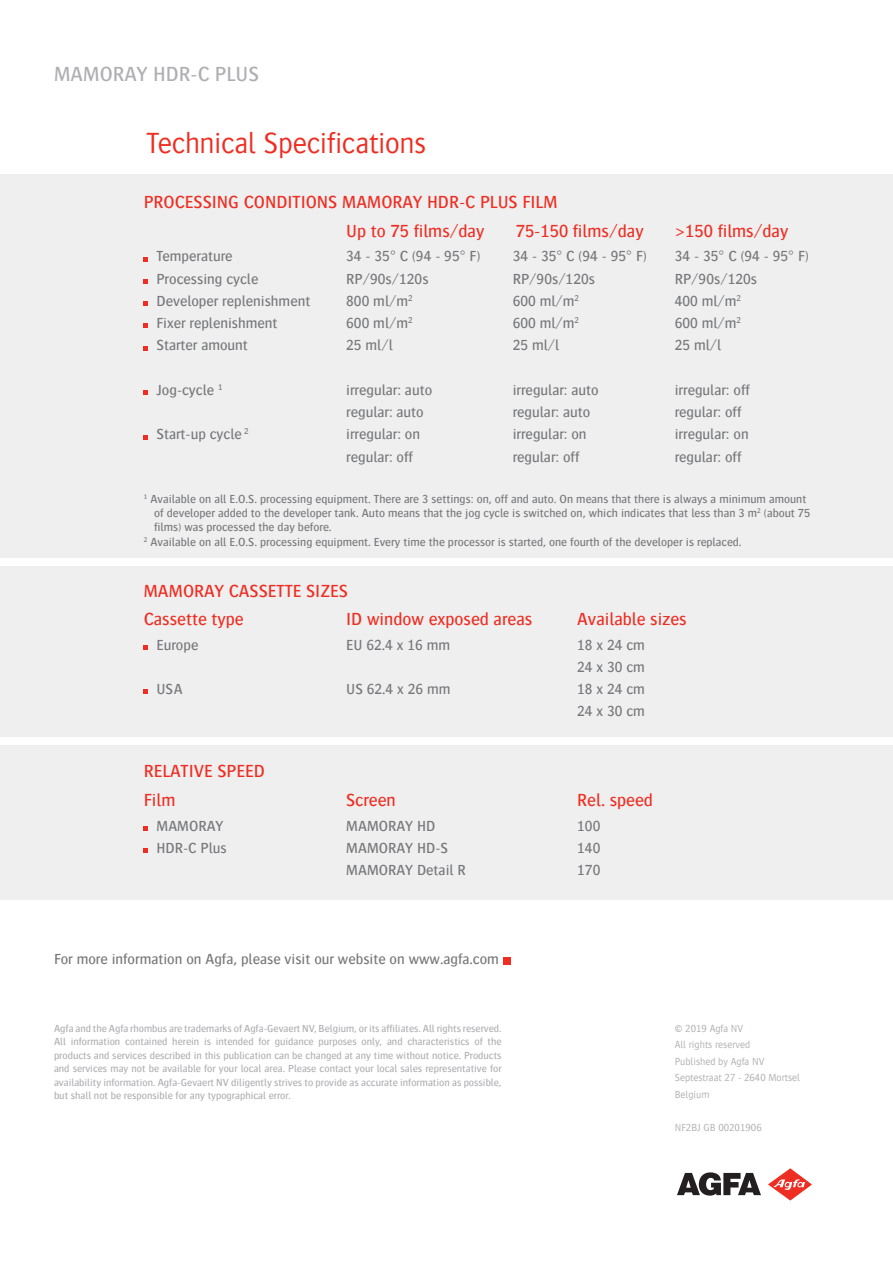
<style>
.page{position:relative;width:893px;height:1263px;background:#fff}
.page>*{position:absolute;margin:0;border:0;box-sizing:border-box;transform-origin:0 0}
.t1{font:300 30px "Bosis For Agfa";letter-spacing:-.01em;color:#ee2e22}
.t2{font:500 21px "Bosis For Agfa";color:#aeafb3}
.t3{font:500 18px/28.3px "Bosis For Agfa";color:#ee2e22}
.t4{font:500 15px/22.2px "Bosis For Agfa";color:#76787b}
.t5{font:500 12px "Bosis For Agfa";color:#76787b}
.t6{font:500 10.5px/13.5px "Bosis For Agfa";color:#aeafb3;text-align:justify}
.t7{font:300 10.5px/16.5px "Bosis For Agfa";color:#aeafb3}
</style>
<div class="page">
<svg style="left:677px;top:1172px;width:84px;height:23px"></svg>
<svg style="left:768px;top:1168px;width:44px;height:32px"></svg>
<div style="left:503px;top:957px;width:7px;height:7px;background:#ee2e22"></div>
<div style="left:0;top:175px;width:893px;height:383px;background:#efeff0"></div>
<svg style="left:144px;top:257px;width:4px;height:4px"></svg>
<svg style="left:144px;top:279px;width:4px;height:5px"></svg>
<svg style="left:144px;top:301px;width:4px;height:5px"></svg>
<svg style="left:144px;top:324px;width:4px;height:4px"></svg>
<svg style="left:144px;top:346px;width:4px;height:4px"></svg>
<svg style="left:144px;top:390px;width:4px;height:5px"></svg>
<svg style="left:144px;top:435px;width:4px;height:4px"></svg>
<div style="left:0;top:566px;width:893px;height:171px;background:#efeff0"></div>
<svg style="left:144px;top:645px;width:4px;height:5px"></svg>
<svg style="left:144px;top:690px;width:4px;height:4px"></svg>
<div style="left:0;top:745px;width:893px;height:155px;background:#efeff0"></div>
<svg style="left:144px;top:826px;width:4px;height:4px"></svg>
<svg style="left:144px;top:848px;width:4px;height:5px"></svg>
<h2 class="t2" style="left:54px;top:63px;width:206px">MAMORAY HDR-C PLUS</h2>
<h1 class="t1" style="left:147px;top:128px;width:281px">Technical Specifications</h1>
<p class="t3" style="left:346px;top:188px;width:213px;text-indent:-202px">PROCESSING CONDITIONS MAMORAY HDR-C PLUS FILM<br>Up to 75 films/day</p>
<p class="t3" style="left:516px;top:216px;width:129px">75-150 films/day</p>
<p class="t3" style="left:675px;top:216px;width:115px">&gt;150 films/day</p>
<p class="t4" style="left:156px;top:245px;width:78px">Temperature</p>
<p class="t4" style="left:346px;top:245px;width:135px">34 - 35° C (94 - 95° F)</p>
<p class="t4" style="left:513px;top:245px;width:135px">34 - 35° C (94 - 95° F)</p>
<p class="t4" style="left:675px;top:245px;width:135px">34 - 35° C (94 - 95° F)</p>
<p class="t4" style="left:156px;top:267px;width:103px">Processing cycle</p>
<p class="t4" style="left:346px;top:267px;width:84px">RP/90s/120s</p>
<p class="t4" style="left:513px;top:267px;width:84px">RP/90s/120s</p>
<p class="t4" style="left:675px;top:267px;width:84px">RP/90s/120s</p>
<p class="t4" style="left:156px;top:290px;width:155px">Developer replenishment</p>
<p class="t4" style="left:346px;top:290px;width:68px">800 ml/m<sup>2</sup></p>
<p class="t4" style="left:513px;top:290px;width:68px">600 ml/m<sup>2</sup></p>
<p class="t4" style="left:675px;top:290px;width:68px">400 ml/m<sup>2</sup></p>
<p class="t4" style="left:156px;top:312px;width:123px">Fixer replenishment</p>
<p class="t4" style="left:346px;top:312px;width:68px">600 ml/m<sup>2</sup></p>
<p class="t4" style="left:513px;top:312px;width:68px">600 ml/m<sup>2</sup></p>
<p class="t4" style="left:675px;top:312px;width:68px">600 ml/m<sup>2</sup></p>
<p class="t4" style="left:156px;top:334px;width:93px">Starter amount</p>
<p class="t4" style="left:346px;top:334px;width:48px">25 ml/l</p>
<p class="t4" style="left:513px;top:334px;width:48px">25 ml/l</p>
<p class="t4" style="left:675px;top:334px;width:48px">25 ml/l</p>
<p class="t4" style="left:156px;top:379px;width:68px">Jog-cycle <sup>1</sup></p>
<p class="t4" style="left:346px;top:379px;width:87px">irregular: auto</p>
<p class="t4" style="left:513px;top:379px;width:87px">irregular: auto</p>
<p class="t4" style="left:675px;top:379px;width:77px">irregular: off</p>
<p class="t4" style="left:346px;top:401px;width:79px">regular: auto</p>
<p class="t4" style="left:513px;top:401px;width:79px">regular: auto</p>
<p class="t4" style="left:675px;top:401px;width:68px">regular: off</p>
<p class="t4" style="left:156px;top:423px;width:94px">Start-up cycle <sup>2</sup></p>
<p class="t4" style="left:346px;top:423px;width:75px">irregular: on</p>
<p class="t4" style="left:513px;top:423px;width:75px">irregular: on</p>
<p class="t4" style="left:675px;top:423px;width:75px">irregular: on</p>
<p class="t4" style="left:346px;top:445px;width:68px">regular: off</p>
<p class="t4" style="left:513px;top:445px;width:68px">regular: off</p>
<p class="t4" style="left:675px;top:445px;width:68px">regular: off</p>
<p class="t5" style="left:144px;top:492px;width:664px"><sup>1</sup> Available on all E.O.S. processing equipment. There are 3 settings: on, off and auto. On means that there is always a minimum amount</p>
<p class="t5" style="left:154px;top:507px;width:658px">of developer added to the developer tank. Auto means that the jog cycle is switched on, which indicates that less than 3 m<sup>2</sup> (about 75</p>
<p class="t5" style="left:154px;top:521px;width:179px">films) was processed the day before.</p>
<p class="t5" style="left:144px;top:535px;width:599px"><sup>2</sup> Available on all E.O.S. processing equipment. Every time the processor is started, one fourth of the developer is replaced.</p>
<p class="t3" style="left:144px;top:576px;width:206px">MAMORAY CASSETTE SIZES<br>Cassette type</p>
<p class="t3" style="left:346px;top:604px;width:188px">ID window exposed areas</p>
<p class="t3" style="left:577px;top:604px;width:111px">Available sizes</p>
<p class="t4" style="left:156px;top:633px;width:43px">Europe</p>
<p class="t4" style="left:346px;top:633px;width:106px">EU 62.4 x 16 mm</p>
<p class="t4" style="left:577px;top:633px;width:69px">18 x 24 cm<br>24 x 30 cm</p>
<p class="t4" style="left:156px;top:678px;width:28px">USA</p>
<p class="t4" style="left:346px;top:678px;width:106px">US 62.4 x 26 mm</p>
<p class="t4" style="left:577px;top:678px;width:69px">18 x 24 cm<br>24 x 30 cm</p>
<p class="t3" style="left:144px;top:757px;width:123px">RELATIVE SPEED<br>Film</p>
<p class="t3" style="left:346px;top:785px;width:51px">Screen</p>
<p class="t3" style="left:577px;top:785px;width:77px">Rel. speed</p>
<p class="t4" style="left:156px;top:814px;width:68px">MAMORAY</p>
<p class="t4" style="left:346px;top:814px;width:91px">MAMORAY HD</p>
<p class="t4" style="left:577px;top:814px;width:25px">100</p>
<p class="t4" style="left:156px;top:836px;width:72px">HDR-C Plus</p>
<p class="t4" style="left:346px;top:836px;width:103px">MAMORAY HD-S</p>
<p class="t4" style="left:577px;top:836px;width:25px">140</p>
<p class="t4" style="left:346px;top:859px;width:121px">MAMORAY Detail R</p>
<p class="t4" style="left:577px;top:859px;width:25px">170</p>
<p class="t4" style="left:54px;top:948px;width:446px">For more information on Agfa, please visit our website on www.agfa.com</p>
<p class="t6" style="left:54px;top:1021px;width:449px">Agfa and the Agfa rhombus are trademarks of Agfa-Gevaert NV, Belgium, or its affiliates. All rights reserved.<br>All information contained herein is intended for guidance purposes only, and characteristics of the products and services described in this publication can be changed at any time without notice. Products and services may not be available for your local area. Please contact your local sales representative for availability information. Agfa-Gevaert NV diligently strives to provide as accurate information as possible, but shall not be responsible for any typographical error.</p>
<p class="t7" style="left:675px;top:1020px;width:127px">© 2019 Agfa NV<br>All rights reserved<br>Published by Agfa NV<br>Septestraat 27 - 2640 Mortsel<br>Belgium</p>
<p class="t7" style="left:675px;top:1119px;width:88px">NF2BJ GB 00201906</p>
</div>
